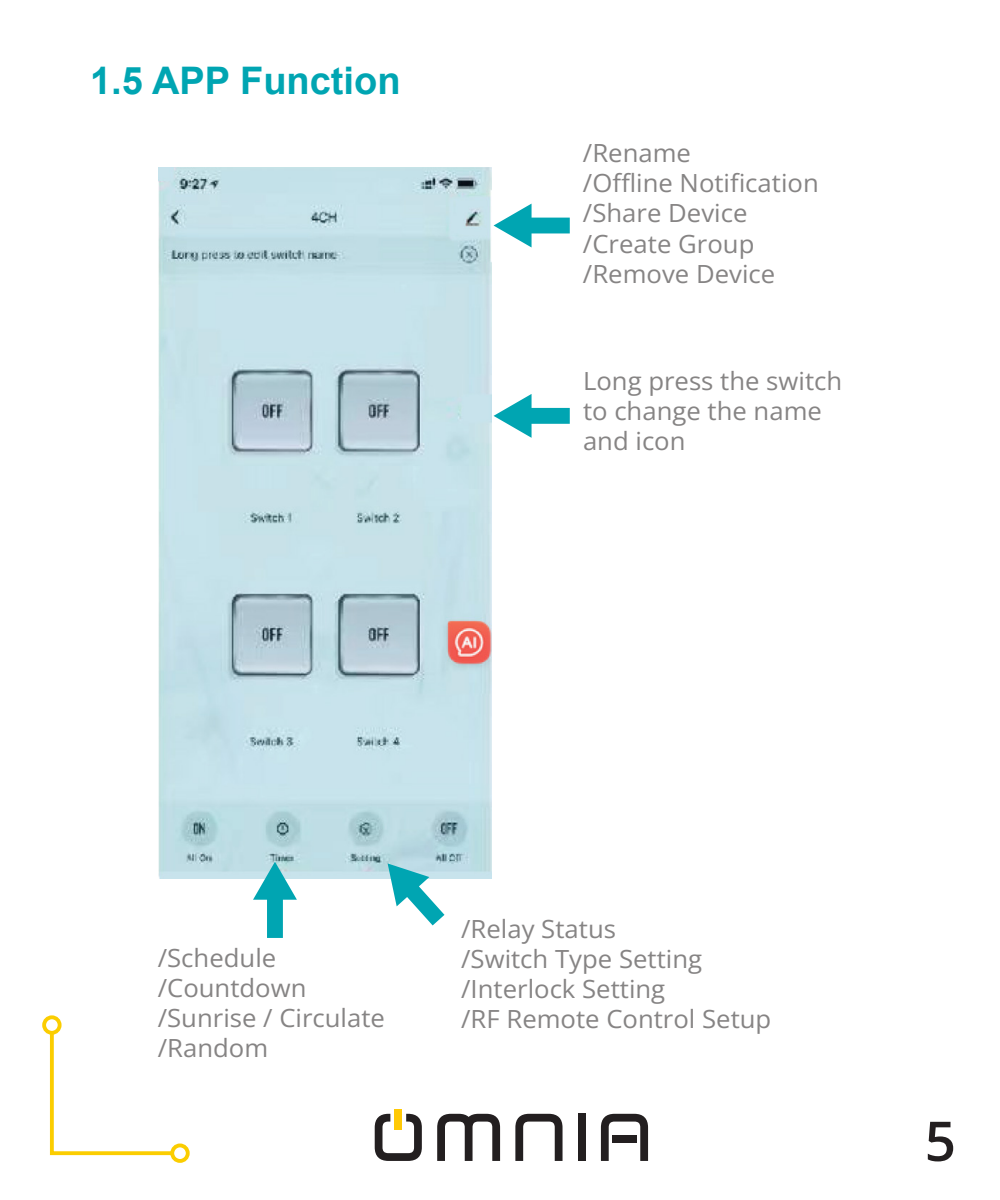
<style>
.page{position:relative;width:1000px;height:1200px;background:#fff}
.page>*{position:absolute;margin:0;border:0;box-sizing:border-box;transform-origin:0 0}
.t1{font:600 54.8px "Open Sans";color:#231f20}
.t2{font:700 38px "Arial";color:#00a5b2}
.t3{font:25px/30.1px "Open Sans";color:#868484}
</style>
<div class="page">
<img style="left:158px;top:167px;width:334px;height:712px">
<div style="left:42px;top:1015px;width:20px;height:20px;border:4px solid #fbcd00;border-radius:50%"></div>
<svg style="left:48px;top:1029px;width:128px;height:128px"></svg>
<div style="left:170px;top:1144px;width:20px;height:19px;border:4px solid #fbcd00;border-radius:50%"></div>
<svg style="left:437px;top:1114px;width:63px;height:47px"></svg>
<svg style="left:515px;top:1114px;width:48px;height:47px"></svg>
<div style="left:578px;top:1114px;width:8px;height:47px;background:#231f20"></div>
<svg style="left:601px;top:1114px;width:47px;height:47px"></svg>
<div style="left:612px;top:1135px;width:25px;height:8px;background:#231f20"></div>
<svg style="left:375px;top:1114px;width:47px;height:47px"></svg>
<div style="left:395px;top:1109px;width:7px;height:21px;background:#ffc905"></div>
<svg style="left:494px;top:204px;width:76px;height:43px"></svg>
<svg style="left:494px;top:394px;width:76px;height:44px"></svg>
<svg style="left:388px;top:863px;width:56px;height:62px"></svg>
<svg style="left:253px;top:862px;width:44px;height:76px"></svg>
<h2 class="t2" style="left:90px;top:56px;width:312px">1.5 APP Function</h2>
<p class="t3" style="left:583px;top:138px;width:237px">/Rename<br>/Offline Notification /Share Device /Create Group /Remove Device</p>
<p class="t3" style="left:583px;top:365px;width:261px">Long press the switch to change the name and icon</p>
<p class="t3" style="left:158px;top:942px;width:229px">/Schedule /Countdown /Sunrise / Circulate /Random</p>
<p class="t3" style="left:461px;top:913px;width:312px">/Relay Status<br>/Switch Type Setting /Interlock Setting<br>/RF Remote Control Setup</p>
<h1 class="t1" style="left:925px;top:1103px;width:33px">5</h1>
</div>
